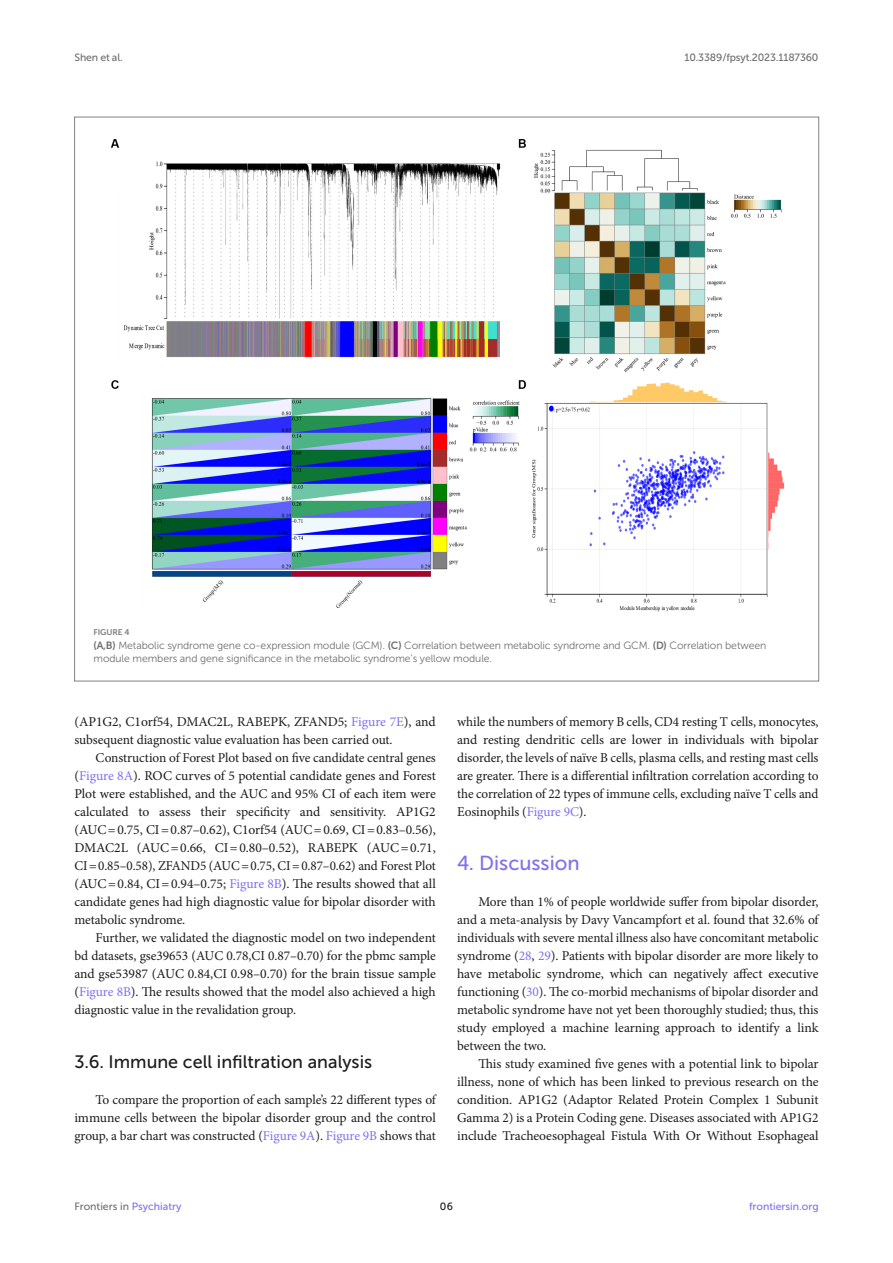
<style>
.page{position:relative;width:893px;height:1263px;background:#fff}
.page>*{position:absolute;margin:0;border:0;box-sizing:border-box;transform-origin:0 0}
.HEAD_1{font:20.25px "Museo Sans 500";color:#856df0}
.HEAD_2{font:18px "Museo Sans 500";color:#1b1c1b}
.TEXT_FLUSH{font:13.5px/18px "Minion Pro";letter-spacing:-.005em;color:#1b1c1b;text-align:justify}
.TEXT{font:13.5px/18px "Minion Pro";letter-spacing:-.005em;color:#1b1c1b;text-align:justify}
.FIG_LEG{font:10.5px/13.5px "Museo Sans 300";letter-spacing:-.01em;color:#706f70}
.t1{font:10.5px "Museo Sans 500";letter-spacing:-.015em;color:#706f70}
.t2{font:10.5px "Museo Sans 500";color:#856df0}
.t3{font:10.5px "Museo Sans 500";color:#1b1c1b}
.FIG_HD{font:8.25px "Museo Sans 700";letter-spacing:-.01em;color:#7e7f7f}
.s1{font-family:"Museo Sans 700"}
.s2{color:#856df0}
</style>
<div class="page">
<img style="left:111px;top:139px;width:674px;height:473px">
<p class="t1" style="left:74px;top:51px;width:50px">Shen et al.</p>
<p class="t1" style="left:684px;top:51px;width:136px">10.3389/fpsyt.2023.1187360</p>
<p class="FIG_HD" style="left:94px;top:628px;width:37px">FIGURE 4</p>
<p class="FIG_LEG" style="left:94px;top:638px;width:674px"><span class="s1">(A,B)</span> Metabolic syndrome gene co-expression module (GCM). <span class="s1">(C)</span> Correlation between metabolic syndrome and GCM. <span class="s1">(D)</span> Correlation between module members and gene significance in the metabolic syndrome’s yellow module.</p>
<p class="TEXT_FLUSH" style="left:74px;top:713px;width:363px">(AP1G2, C1orf54, DMAC2L, RABEPK, ZFAND5; <span class="s2">Figure 7E</span>), and subsequent diagnostic value evaluation has been carried out.</p>
<p class="TEXT" style="left:74px;top:749px;width:363px;text-indent:21px">Construction of Forest Plot based on five candidate central genes (<span class="s2">Figure 8A</span>). ROC curves of 5 potential candidate genes and Forest Plot were established, and the AUC and 95% CI of each item were calculated to assess their specificity and sensitivity. AP1G2 (AUC=0.75, CI=0.87–0.62), C1orf54 (AUC=0.69, CI=0.83–0.56), DMAC2L (AUC=0.66, CI=0.80–0.52), RABEPK (AUC=0.71, CI=0.85–0.58), ZFAND5 (AUC=0.75, CI=0.87–0.62) and Forest Plot (AUC=0.84, CI=0.94–0.75; <span class="s2">Figure 8B</span>). The results showed that all candidate genes had high diagnostic value for bipolar disorder with metabolic syndrome.</p>
<p class="TEXT" style="left:74px;top:929px;width:363px;text-indent:21px">Further, we validated the diagnostic model on two independent bd datasets, gse39653 (AUC 0.78,CI 0.87–0.70) for the pbmc sample and gse53987 (AUC 0.84,CI 0.98–0.70) for the brain tissue sample (<span class="s2">Figure 8B</span>). The results showed that the model also achieved a high diagnostic value in the revalidation group.</p>
<p class="HEAD_2" style="left:74px;top:1052px;width:299px">3.6. Immune cell infiltration analysis</p>
<p class="TEXT_FLUSH" style="left:74px;top:1091px;width:363px;text-indent:21px">To compare the proportion of each sample’s 22 different types of immune cells between the bipolar disorder group and the control group, a bar chart was constructed (<span class="s2">Figure 9A</span>). <span class="s2">Figure 9B</span> shows that</p>
<p class="TEXT_FLUSH" style="left:457px;top:713px;width:363px">while the numbers of memory B cells, CD4 resting T cells, monocytes, and resting dendritic cells are lower in individuals with bipolar disorder, the levels of naïve B cells, plasma cells, and resting mast cells are greater. There is a differential infiltration correlation according to the correlation of 22 types of immune cells, excluding naïve T cells and Eosinophils (<span class="s2">Figure 9C</span>).</p>
<p class="HEAD_1" style="left:457px;top:852px;width:124px">4. Discussion</p>
<p class="TEXT_FLUSH" style="left:457px;top:893px;width:363px;text-indent:21px">More than 1% of people worldwide suffer from bipolar disorder, and a meta-analysis by Davy Vancampfort et al. found that 32.6% of individuals with severe mental illness also have concomitant metabolic syndrome (<span class="s2">28</span>, <span class="s2">29</span>). Patients with bipolar disorder are more likely to have metabolic syndrome, which can negatively affect executive functioning (<span class="s2">30</span>). The co-morbid mechanisms of bipolar disorder and metabolic syndrome have not yet been thoroughly studied; thus, this study employed a machine learning approach to identify a link between the two.</p>
<p class="TEXT" style="left:457px;top:1055px;width:363px;text-indent:21px">This study examined five genes with a potential link to bipolar illness, none of which has been linked to previous research on the condition. AP1G2 (Adaptor Related Protein Complex 1 Subunit Gamma 2) is a Protein Coding gene. Diseases associated with AP1G2 include Tracheoesophageal Fistula With Or Without Esophageal</p>
<p class="t1" style="left:74px;top:1200px;width:109px">Frontiers in <span class="s2">Psychiatry</span></p>
<p class="t3" style="left:440px;top:1200px;width:15px">06</p>
<p class="t2" style="left:749px;top:1200px;width:71px">frontiersin.org</p>
</div>
